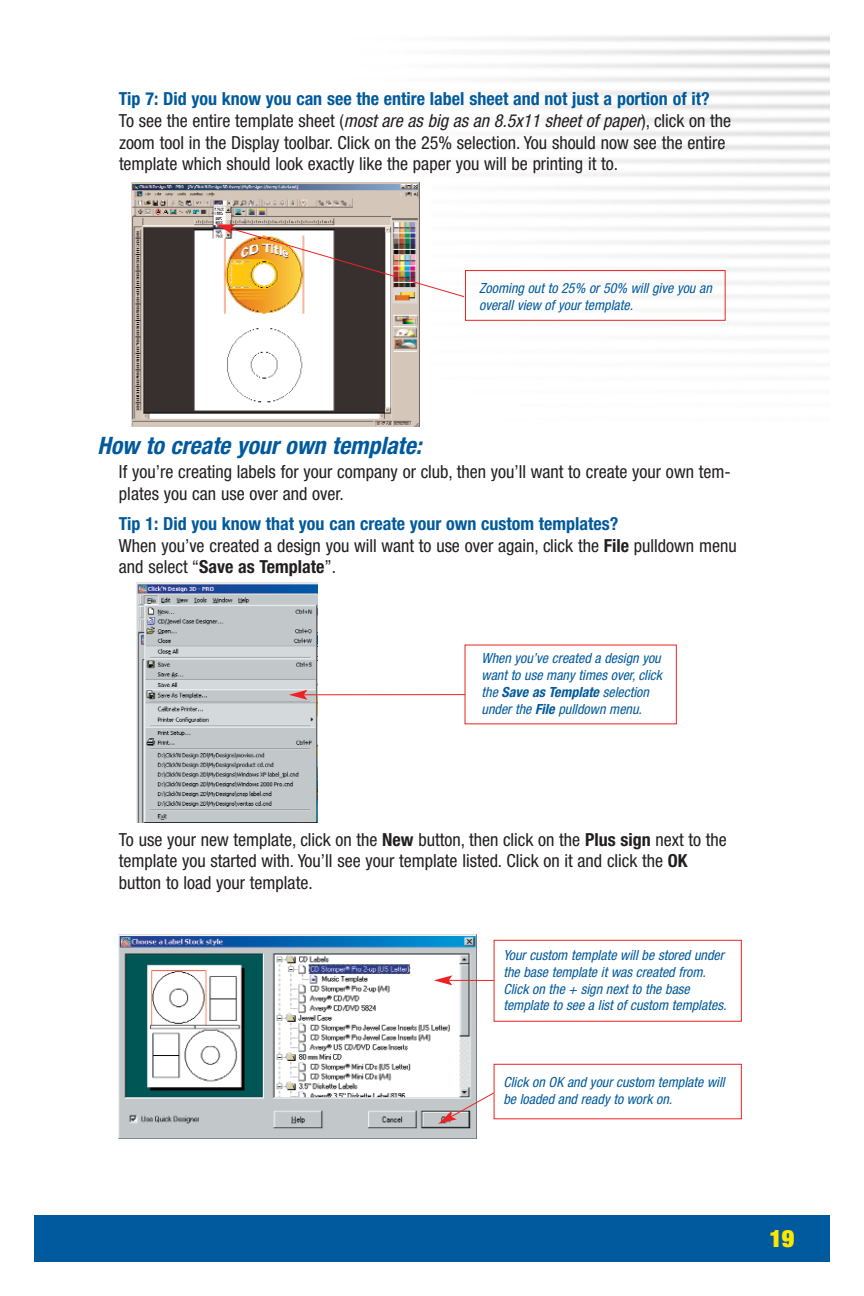
<style>
.page{position:relative;width:864px;height:1296px;background:#fff}
.page>*{position:absolute;margin:0;border:0;box-sizing:border-box;transform-origin:0 0}
.t1{font:italic 700 condensed 24px "Helvetica Neue";color:#015a9d}
.t2{font:900 expanded 24px "Helvetica Neue";color:#ffe601}
.t3{font:condensed 18px/21.6px "Helvetica Neue";color:#231f20}
.t4{font:italic condensed 14px/16.8px "Helvetica Neue";color:#015a9d}
.s1{font-weight:700;color:#015a9d}
.s2{font-style:italic}
.s3{font-weight:700}
</style>
<div class="page">
<div style="left:34px;top:1215px;width:796px;height:47px;background:#015a9d"></div>
<img style="left:137px;top:583px;width:180px;height:239px">
<img style="left:119px;top:935px;width:358px;height:204px">
<svg style="left:289px;top:690px;width:177px;height:10px"></svg>
<svg style="left:493px;top:939px;width:249px;height:181px"></svg>
<svg style="left:434px;top:975px;width:61px;height:10px"></svg>
<svg style="left:438px;top:1092px;width:57px;height:32px"></svg>
<img style="left:132px;top:183px;width:287px;height:244px">
<div style="left:465px;top:270px;width:261px;height:51px;border:1px solid #ee2124"></div>
<img style="left:216px;top:224px;width:249px;height:74px">
<p class="t3" style="left:119px;top:90px;width:614px"><span class="s1">Tip 7: Did you know you can see the entire label sheet and not just a portion of it?<br></span>To see the entire template sheet (<span class="s2">most are as big as an 8.5x11 sheet of paper</span>), click on the zoom tool in the Display toolbar. Click on the 25% selection. You should now see the entire template which should look exactly like the paper you will be printing it to.</p>
<p class="t4" style="left:479px;top:281px;width:234px">Zooming out to 25% or 50% will give you an overall view of your template.</p>
<h1 class="t1" style="left:97px;top:437px;width:326px">How to create your own template:</h1>
<p class="t3" style="left:119px;top:463px;width:613px">If you’re creating labels for your company or club, then you’ll want to create your own tem&shy;plates you can use over and over.</p>
<p class="t3" style="left:119px;top:515px;width:619px"><span class="s1">Tip 1: Did you know that you can create your own custom templates?<br></span>When you’ve created a design you will want to use over again, click the <span class="s3">File</span> pulldown menu and select “<span class="s3">Save as Template</span>”.</p>
<p class="t4" style="left:482px;top:651px;width:182px">When you’ve created a design you want to use many times over, click the <span class="s3">Save as Template</span> selection under the <span class="s3">File</span> pulldown menu.</p>
<p class="t3" style="left:119px;top:830px;width:609px">To use your new template, click on the <span class="s3">New</span> button, then click on the <span class="s3">Plus sign</span> next to the template you started with. You’ll see your template listed. Click on it and click the <span class="s3">OK </span>button to load your template.</p>
<p class="t4" style="left:503px;top:948px;width:225px">Your custom template will be stored under the base template it was created from.<br>Click on the + sign next to the base template to see a list of custom templates.</p>
<p class="t4" style="left:503px;top:1075px;width:223px">Click on OK and your custom template will be loaded and ready to work on.</p>
<h1 class="t2" style="left:769px;top:1230px;width:26px">19</h1>
</div>
